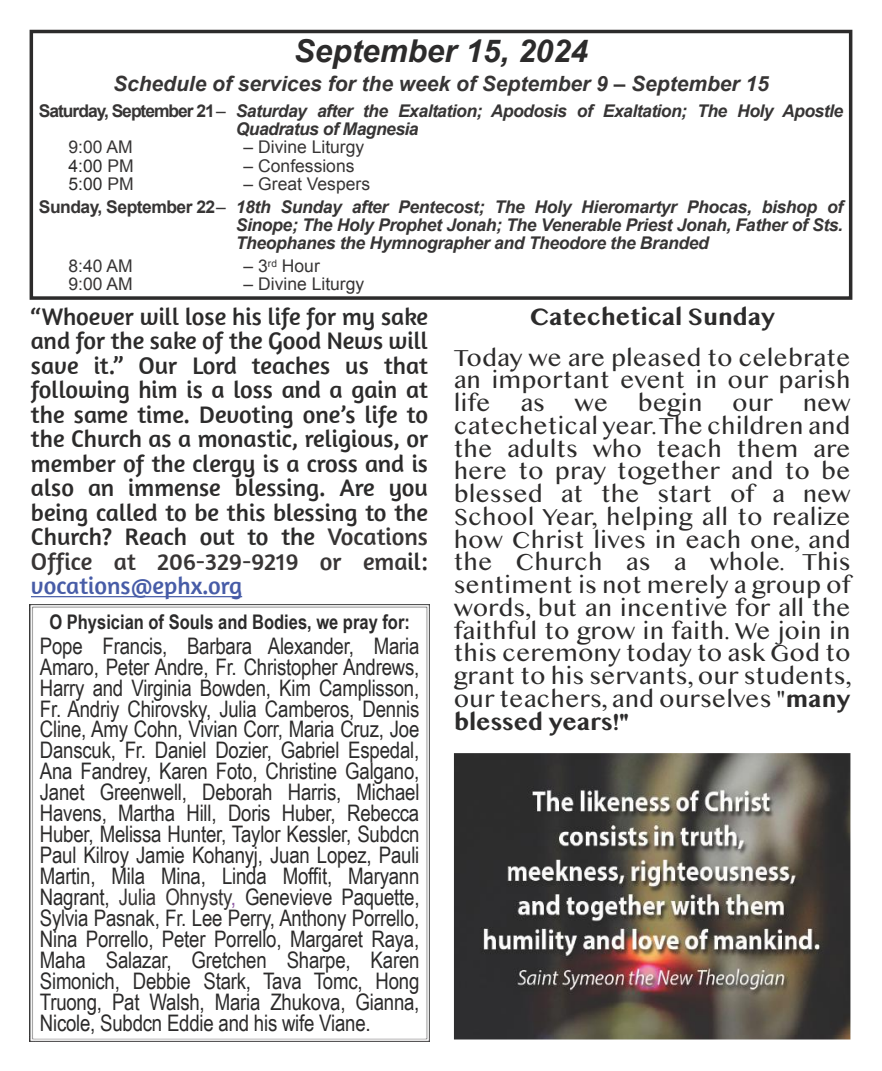
<style>
.page{position:relative;width:882px;height:1071px;background:#fff}
.page>*{position:absolute;margin:0;border:0;box-sizing:border-box;transform-origin:0 0}
.t1{font:italic 700 31.5px "Arial";color:#2c2b2b}
.t2{font:24.5px/22.8px "Lao MN";color:#2c2b2b;text-align:justify}
.t3{font:24.5px/24.5px "Amaranth";color:#2c2b2b;text-align:justify}
.t4{font:700 24.5px "Lao MN";color:#2c2b2b}
.t5{font:22.75px/21px "Arial Narrow";letter-spacing:-.01em;color:#2c2b2b;text-align:justify}
.t6{font:italic 700 21px "Arial";color:#373535}
.t7{font:700 20.12px "Arial Narrow";color:#2c2b2b}
.t8{font:italic 700 17.5px/18px "Arial";letter-spacing:-.02em;color:#373535}
.t9{font:17.5px "Arial";color:#373535}
.t10{font:17.5px "Arial";color:#2c2b2b}
.s1{font-style:normal}
.s2{font-weight:400;font-style:normal}
.s3{color:#373535}
.s4{color:#383535}
.s5{color:#475ca7}
.s6{color:#915ea5}
.s7{font-weight:700}
</style>
<div class="page">
<hr style="left:31px;top:596px;width:211px;height:1px;background:#475ca7">
<div style="left:30px;top:30px;width:822px;height:270px;border:4px solid #2c2b2b"></div>
<img style="left:30px;top:604px;width:400px;height:437px">
<img style="left:454px;top:753px;width:397px;height:287px">
<h1 class="t1" style="left:294px;top:33px;width:296px">September 15, 2024</h1>
<p class="t6" style="left:113px;top:72px;width:657px">Schedule of services for the week of September 9 – September 15</p>
<p class="t8" style="left:236px;top:102px;width:609px;text-indent:-197px"><span class="s1">Saturday, September 21</span><span class="s2">–</span> Saturday after the Exaltation; Apodosis of Exaltation; The Holy Apostle<br>Quadratus of Magnesia</p>
<p class="t9" style="left:69px;top:138px;width:66px">9:00 AM</p>
<p class="t9" style="left:244px;top:138px;width:122px">– Divine Liturgy</p>
<p class="t10" style="left:69px;top:156px;width:67px">4:00 <span class="s3">PM</span></p>
<p class="t9" style="left:244px;top:156px;width:112px">– Confessions</p>
<p class="t10" style="left:69px;top:174px;width:67px">5:00 <span class="s3">PM</span></p>
<p class="t8" style="left:39px;top:172px;width:806px;line-height:23.3px;text-indent:205px"><span class="s2">– Great Vespers<br></span><span class="s1">Sunday, September 22</span><span class="s2">–</span> 18th Sunday after Pentecost; The Holy Hieromartyr Phocas, bishop of</p>
<p class="t8" style="left:236px;top:216px;width:609px">Sinope; The Holy Prophet Jonah; The Venerable Priest Jonah, Father of Sts.<br>Theophanes the Hymnographer and Theodore the Branded</p>
<p class="t9" style="left:69px;top:257px;width:66px">8:40 AM</p>
<p class="t9" style="left:244px;top:257px;width:78px">– 3<sup>rd</sup> Hour</p>
<p class="t9" style="left:69px;top:275px;width:66px">9:00 AM</p>
<p class="t9" style="left:244px;top:275px;width:122px">– Divine Liturgy</p>
<p class="t3" style="left:31px;top:303px;width:399px">“Whoever will lose his life for my sake and for the sake of the Good News will save it.” Our Lord teaches us that following him is a loss and a gain at the same time. Devoting one’s life to the Church as a monastic, religious, or member of the clergy is a cross and is also an immense blessing. Are you being called to be this blessing to the Church? Reach out to the <span class="s4">Vocations Office at 206-329-9219 or ema</span>il: <span class="s5">vocations@ephx.org</span></p>
<p class="t7" style="left:49px;top:610px;width:362px">O Physician of Souls and Bodies, we pray for:</p>
<p class="t5" style="left:40px;top:635px;width:381px">Pope Francis, Barbara Alexander, Maria Amaro, Peter Andre, Fr. Christopher Andrews, Harry and Virginia Bowden, Kim Camplisson, Fr. Andriy Chirovsky, Julia Camberos, Dennis Cline, Amy Cohn, Vivian Corr, Maria Cruz, Joe Danscuk, Fr. Daniel Dozier, Gabriel Espedal, Ana Fandrey, Karen Foto, Christine Galgano, Janet Greenwell, Deborah Harris, Michael Havens, Martha Hill, Doris Huber, Rebecca Huber, Melissa Hunter, Taylor Kessler, Subdcn Paul Kilroy Jamie Kohanyj, Juan Lopez, Pauli Martin, Mila Mina, Linda Moffit, Maryann Nagrant, <span class="s4">Julia Ohnysty</span><span class="s6">,</span> Genevieve Paquette, Sylvia Pasnak, Fr. Lee Perry, Anthony Porrello, Nina Porrello, Peter Porrello, Margaret Raya, Maha Salazar, Gretchen Sharpe, Karen Simonich, Debbie Stark, Tava Tomc, Hong Truong, Pat Walsh, Maria Zhukova, Gianna, Nicole, Subdcn Eddie and his wife Viane.</p>
<p class="t4" style="left:529px;top:304px;width:247px">Catechetical Sunday</p>
<p class="t2" style="left:454px;top:349px;width:400px">Today we are pleased to celebrate an important event in our parish life as we begin our new catechetical year.The children and the adults who teach them are here to pray together and to be blessed at the start of a new School Year, helping all to realize how Christ lives in each one, and the Church as a whole. This sentiment is not merely a group of words, but an incentive for all the faithful to grow in faith. We join in this ceremony today to ask God to grant to his servants, our students, our teachers, and ourselves "<span class="s7">many blessed years!"</span></p>
</div>
